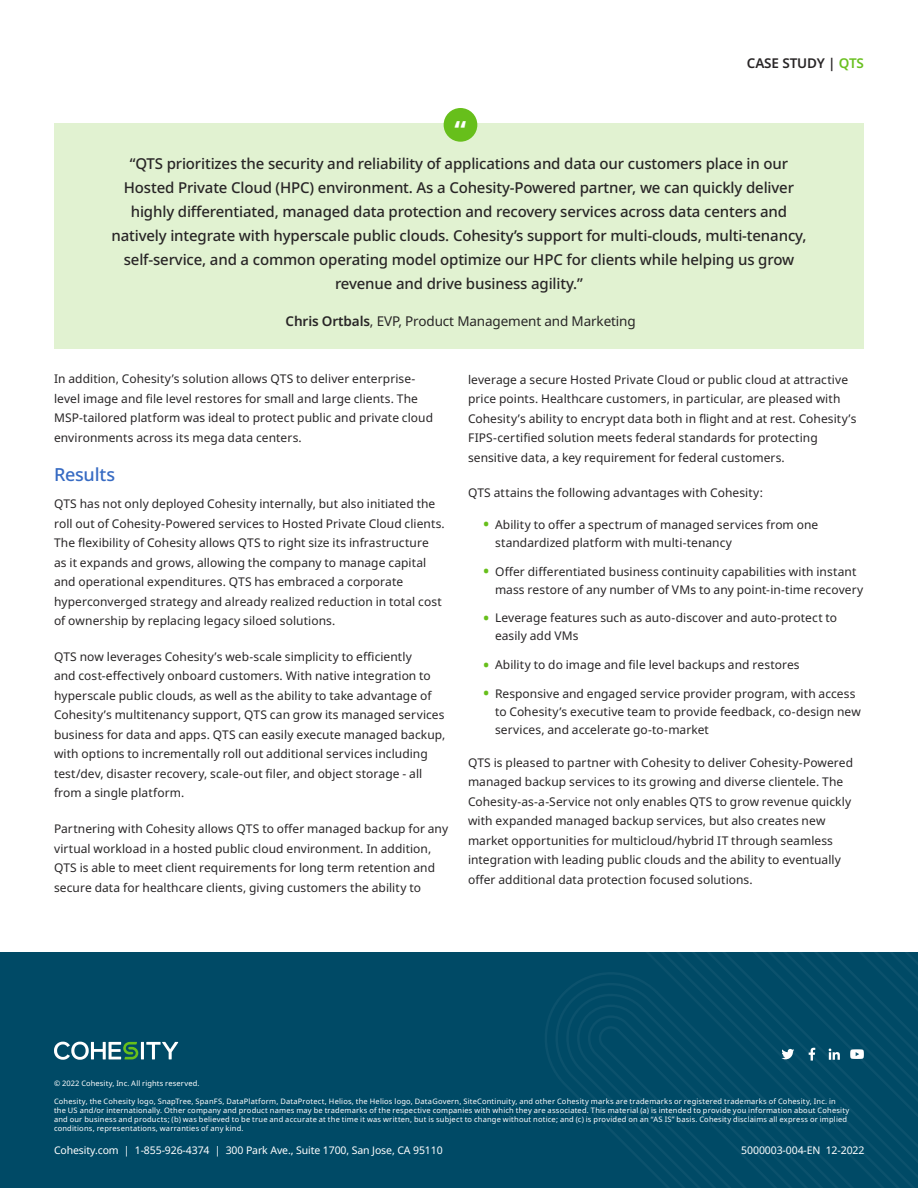
<style>
.page{position:relative;width:918px;height:1188px;background:#fff}
.page>*{position:absolute;margin:0;border:0;box-sizing:border-box;transform-origin:0 0}
.Figure_Style{font:700 26.4px "Noto Sans";color:#fff}
.Subtitle_1{font:500 18px "Noto Sans";letter-spacing:-.01em;color:#376bc3}
.Quote_Style{font:500 15px/24px "Noto Sans";letter-spacing:-.01em;color:#282526;text-align:center}
.Quote_Name___Job_Tit{font:13.5px "Noto Sans";letter-spacing:-.01em;color:#282526}
.t1{font:600 13.5px "Noto Sans";letter-spacing:-.01em;color:#282526}
.Body{font:12px/19.5px "Noto Sans";letter-spacing:.005em;color:#282526}
.t2{font:10.5px "Noto Sans";letter-spacing:-.01em;color:#fff}
.t3{font:7.5px/9px "Noto Sans";letter-spacing:.025em;color:#fff}
.s1{color:#6ac020}
.s2{font-weight:600}
.s3{font-weight:600;font-size:16.5px;color:#67bf1b}
</style>
<div class="page">
<div style="left:0;top:952px;width:918px;height:236px;background:#004a66"></div>
<svg style="left:545px;top:973px;width:78px;height:170px"></svg>
<svg style="left:623px;top:952px;width:295px;height:236px"></svg>
<hr style="left:141px;top:1042px;width:3px;height:17px;background:#fff">
<svg style="left:146px;top:1042px;width:32px;height:17px"></svg>
<svg style="left:54px;top:1042px;width:84px;height:18px"></svg>
<svg style="left:751px;top:952px;width:167px;height:218px"></svg>
<div style="left:54px;top:123px;width:810px;height:226px;background:#e1f2d1"></div>
<div style="left:444px;top:108px;width:33px;height:34px;background:#67bf1b;border-radius:50%"></div>
<p class="t1" style="left:747px;top:54px;width:119px">CASE STUDY | <span class="s1">QTS</span></p>
<p class="Figure_Style" style="left:454px;top:111px;width:13px">“</p>
<p class="Quote_Style" style="left:112px;top:152px;width:696px">“QTS prioritizes the security and reliability of applications and data our customers place in our Hosted Private Cloud (HPC) environment. As a Cohesity-Powered partner, we can quickly deliver highly differentiated, managed data protection and recovery services across data centers and natively integrate with hyperscale public clouds. Cohesity’s support for multi-clouds, multi-tenancy, self-service, and a common operating model optimize our HPC for clients while helping us grow revenue and drive business agility.”</p>
<p class="Quote_Name___Job_Tit" style="left:286px;top:312px;width:352px"><span class="s2">Chris Ortbals</span>, EVP, Product Management and Marketing</p>
<p class="Body" style="left:54px;top:369px;width:381px">In addition, Cohesity’s solution allows QTS to deliver enterprise&shy;level image and file level restores for small and large clients. The MSP-tailored platform was ideal to protect public and private cloud environments across its mega data centers.</p>
<p class="Subtitle_1" style="left:54px;top:461px;width:63px">Results</p>
<p class="Body" style="left:54px;top:494px;width:392px">QTS has not only deployed Cohesity internally, but also initiated the roll out of Cohesity-Powered services to Hosted Private Cloud clients.<br>The flexibility of Cohesity allows QTS to right size its infrastructure<br>as it expands and grows, allowing the company to manage capital and operational expenditures. QTS has embraced a corporate hyperconverged strategy and already realized reduction in total cost of ownership by replacing legacy siloed solutions.</p>
<p class="Body" style="left:54px;top:647px;width:393px">QTS now leverages Cohesity’s web-scale simplicity to efficiently<br>and cost-effectively onboard customers. With native integration to hyperscale public clouds, as well as the ability to take advantage of Cohesity’s multitenancy support, QTS can grow its managed services business for data and apps. QTS can easily execute managed backup, with options to incrementally roll out additional services including test/dev, disaster recovery, scale-out filer, and object storage - all from a single platform.</p>
<p class="Body" style="left:54px;top:819px;width:396px">Partnering with Cohesity allows QTS to offer managed backup for any virtual workload in a hosted public cloud environment. In addition, QTS is able to meet client requirements for long term retention and secure data for healthcare clients, giving customers the ability to</p>
<p class="Body" style="left:468px;top:370px;width:390px">leverage a secure Hosted Private Cloud or public cloud at attractive price points. Healthcare customers, in particular, are pleased with Cohesity’s ability to encrypt data both in flight and at rest. Cohesity’s FIPS-certified solution meets federal standards for protecting sensitive data, a key requirement for federal customers.</p>
<p class="Body" style="left:468px;top:483px;width:296px">QTS attains the following advantages with Cohesity:</p>
<p class="Body" style="left:495px;top:516px;width:325px;line-height:18px;text-indent:-12px"><span class="s3">•</span> Ability to offer a spectrum of managed services from one standardized platform with multi-tenancy</p>
<p class="Body" style="left:495px;top:562px;width:370px;line-height:18px;text-indent:-12px"><span class="s3">•</span> Offer differentiated business continuity capabilities with instant mass restore of any number of VMs to any point-in-time recovery</p>
<p class="Body" style="left:495px;top:609px;width:344px;line-height:18px;text-indent:-12px"><span class="s3">•</span> Leverage features such as auto-discover and auto-protect to easily add VMs</p>
<p class="Body" style="left:483px;top:655px;width:318px"><span class="s3">•</span> Ability to do image and file level backups and restores</p>
<p class="Body" style="left:495px;top:685px;width:367px;line-height:18px;text-indent:-12px"><span class="s3">•</span> Responsive and engaged service provider program, with access to Cohesity’s executive team to provide feedback, co-design new services, and accelerate go-to-market</p>
<p class="Body" style="left:468px;top:753px;width:387px">QTS is pleased to partner with Cohesity to deliver Cohesity-Powered managed backup services to its growing and diverse clientele. The Cohesity-as-a-Service not only enables QTS to grow revenue quickly with expanded managed backup services, but also creates new market opportunities for multicloud/hybrid IT through seamless integration with leading public clouds and the ability to eventually offer additional data protection focused solutions.</p>
<p class="t3" style="left:54px;top:1079px;width:147px">© 2022 Cohesity, Inc. All rights reserved.</p>
<p class="t3" style="left:54px;top:1097px;width:797px">Cohesity, the Cohesity logo, SnapTree, SpanFS, DataPlatform, DataProtect, Helios, the Helios logo, DataGovern, SiteContinuity, and other Cohesity marks are trademarks or registered trademarks of Cohesity, Inc. in the US and/or internationally. Other company and product names may be trademarks of the respective companies with which they are associated. This material (a) is intended to provide you information about Cohesity and our business and products; (b) was believed to be true and accurate at the time it was written, but is subject to change without notice; and (c) is provided on an “AS IS” basis. Cohesity disclaims all express or implied conditions, representations, warranties of any kind.</p>
<p class="t2" style="left:54px;top:1143px;width:390px">Cohesity.com | 1-855-926-4374 | 300 Park Ave., Suite 1700, San Jose, CA 95110</p>
<p class="t2" style="left:741px;top:1143px;width:125px">5000003-004-EN 12-2022</p>
</div>
